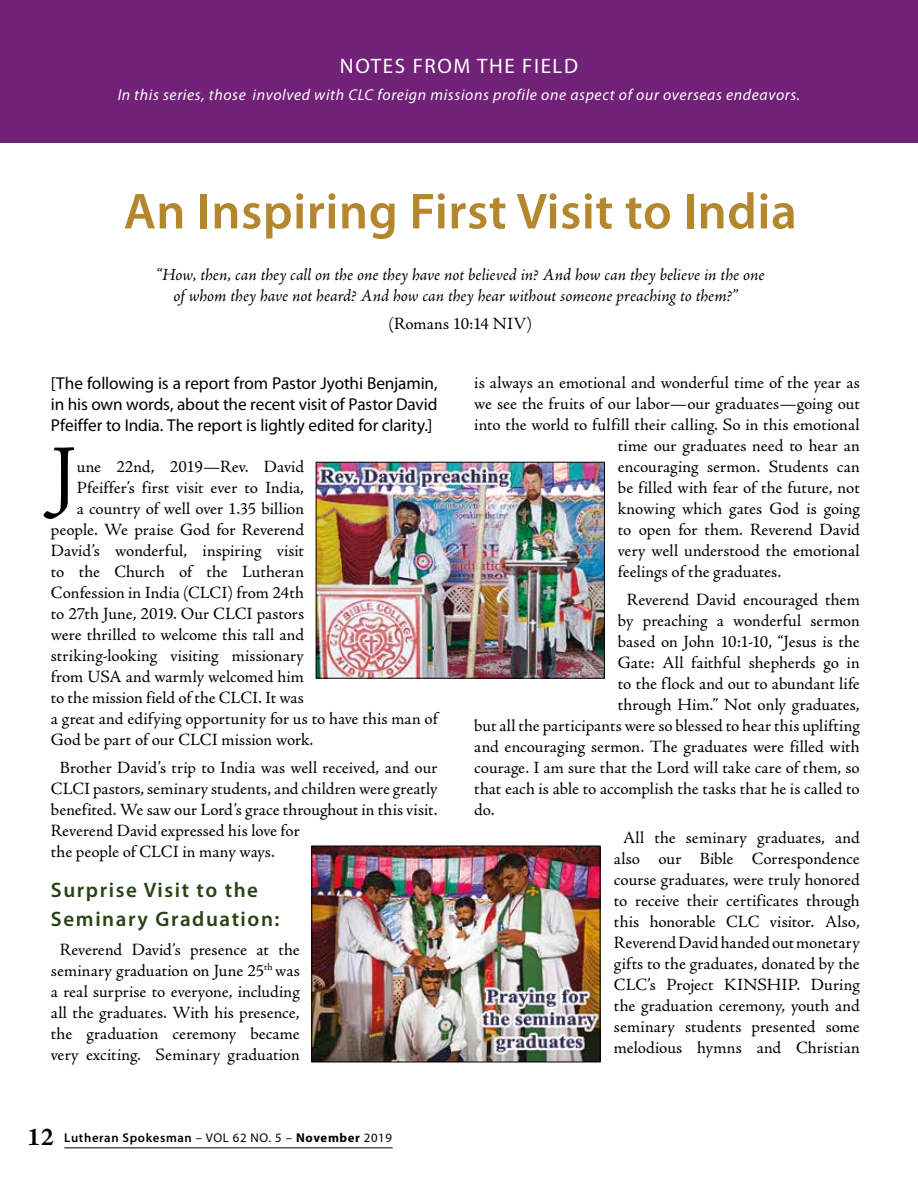
<style>
.page{position:relative;width:918px;height:1188px;background:#fff}
.page>*{position:absolute;margin:0;border:0;box-sizing:border-box;transform-origin:0 0}
.t1{font:81.45px "Adobe Jenson Pro";color:#000}
.t2{font:600 51px "Myriad Pro";letter-spacing:.01em;color:#b4872e}
.t3{font:600 21px/28.5px "Myriad Pro";letter-spacing:.075em;color:#294215}
.t4{font:21px "Myriad Pro";letter-spacing:.075em;color:#fff}
.t5{font:17.25px/21px "Adobe Jenson Pro";color:#000;text-align:center}
.t6{font:italic 17.25px/21px "Adobe Jenson Pro";letter-spacing:.005em;color:#000;text-align:center}
.t7{font:17.25px/21px "Myriad Pro";letter-spacing:-.005em;color:#000;text-align:justify}
.t8{font:italic 15.75px "Myriad Pro";letter-spacing:.04em;color:#fff}
.t9{font:600 12.75px "Myriad Pro";letter-spacing:.05em;color:#000}
.s1{font-family:"Adobe Jenson Pro";font-weight:700;font-size:25.5px}
.s2{font-weight:400}
.s3{font-weight:700}
</style>
<div class="page">
<div style="left:0;top:0;width:918px;height:142px;background:#712177"></div>
<hr style="left:64px;top:1147px;width:329px;height:1px;background:#000">
<img style="left:313px;top:848px;width:286px;height:212px">
<div style="left:311px;top:846px;width:290px;height:216px;border:1px solid #000"></div>
<img style="left:318px;top:464px;width:285px;height:213px">
<div style="left:316px;top:462px;width:289px;height:217px;border:1px solid #000"></div>
<p class="t4" style="left:340px;top:55px;width:240px">NOTES FROM THE FIELD</p>
<p class="t8" style="left:118px;top:86px;width:684px">In this series, those involved with CLC foreign missions profile one aspect of our overseas endeavors.</p>
<h2 class="t2" style="left:124px;top:183px;width:675px">An Inspiring First Visit to India</h2>
<p class="t6" style="left:156px;top:265px;width:610px">“How, then, can they call on the one they have not believed in? And how can they believe in the one of whom they have not heard? And how can they hear without someone preaching to them?”</p>
<p class="t5" style="left:389px;top:313px;width:145px">(Romans 10:14 NIV)</p>
<p class="t7" style="left:51px;top:373px;width:388px">[The following is a report from Pastor Jyothi Benjamin, in his own words, about the recent visit of Pastor David Pfeiffer to India. The report is lightly edited for clarity.]</p>
<h1 class="t1" style="left:51px;top:429px;width:27px">J</h1>
<p class="t5" style="left:77px;top:456px;width:229px">une 22nd, 2019—Rev. David</p>
<p class="t5" style="left:77px;top:477px;width:229px">Pfeiffer’s first visit ever to India,</p>
<p class="t5" style="left:77px;top:498px;width:229px">a country of well over 1.35 billion</p>
<p class="t5" style="left:51px;top:519px;width:255px">people. We praise God for Reverend</p>
<p class="t5" style="left:51px;top:540px;width:255px">David’s wonderful, inspiring visit</p>
<p class="t5" style="left:51px;top:561px;width:255px">to the Church of the Lutheran</p>
<p class="t5" style="left:51px;top:582px;width:255px">Confession in India (CLCI) from 24th</p>
<p class="t5" style="left:51px;top:603px;width:255px">to 27th June, 2019. Our CLCI pastors</p>
<p class="t5" style="left:51px;top:624px;width:255px">were thrilled to welcome this tall and</p>
<p class="t5" style="left:51px;top:645px;width:255px">striking-looking visiting missionary</p>
<p class="t5" style="left:51px;top:666px;width:255px">from USA and warmly welcomed him</p>
<p class="t5" style="left:51px;top:687px;width:255px">to the mission field of the CLCI. It was</p>
<p class="t5" style="left:51px;top:708px;width:388px">a great and edifying opportunity for us to have this man of</p>
<p class="t5" style="left:51px;top:729px;width:264px">God be part of our CLCI mission work.</p>
<p class="t5" style="left:51px;top:757px;width:388px;text-align:left;text-indent:9px">Brother David’s trip to India was well received, and our CLCI pastors, seminary students, and children were greatly benefited. We saw our Lord’s grace throughout in this visit.<br>Reverend David expressed his love for<br>the people of CLCI in many ways.</p>
<p class="t3" style="left:51px;top:876px;width:230px">Surprise Visit to the<br>Seminary Graduation:</p>
<p class="t5" style="left:51px;top:939px;width:250px">Reverend David’s presence at the seminary graduation on June 25<sup>th</sup> was a real surprise to everyone, including all the graduates. With his presence, the graduation ceremony became very exciting. Seminary graduation</p>
<p class="t9" style="left:27px;top:1131px;width:367px"><span class="s1">12</span> Lutheran Spokesman <span class="s2">– VOL 62 NO. 5 –</span> <span class="s3">November</span> <span class="s2">2019</span></p>
<p class="t5" style="left:474px;top:373px;width:387px">is always an emotional and wonderful time of the year as</p>
<p class="t5" style="left:474px;top:394px;width:387px">we see the fruits of our labor—our graduates—going out</p>
<p class="t5" style="left:474px;top:415px;width:387px">into the world to fulfill their calling. So in this emotional</p>
<p class="t5" style="left:618px;top:436px;width:243px">time our graduates need to hear an</p>
<p class="t5" style="left:618px;top:457px;width:243px">encouraging sermon. Students can</p>
<p class="t5" style="left:618px;top:478px;width:243px">be filled with fear of the future, not</p>
<p class="t5" style="left:618px;top:499px;width:243px">knowing which gates God is going</p>
<p class="t5" style="left:618px;top:520px;width:243px">to open for them. Reverend David</p>
<p class="t5" style="left:618px;top:541px;width:243px">very well understood the emotional</p>
<p class="t5" style="left:618px;top:562px;width:165px">feelings of the graduates.</p>
<p class="t5" style="left:627px;top:589px;width:234px">Reverend David encouraged them</p>
<p class="t5" style="left:618px;top:610px;width:243px">by preaching a wonderful sermon</p>
<p class="t5" style="left:618px;top:631px;width:243px">based on John 10:1-10, “Jesus is the</p>
<p class="t5" style="left:618px;top:652px;width:243px">Gate: All faithful shepherds go in</p>
<p class="t5" style="left:618px;top:673px;width:243px">to the flock and out to abundant life</p>
<p class="t5" style="left:618px;top:694px;width:243px">through Him.” Not only graduates,</p>
<p class="t5" style="left:474px;top:715px;width:387px">but all the participants were so blessed to hear this uplifting</p>
<p class="t5" style="left:474px;top:736px;width:387px">and encouraging sermon. The graduates were filled with</p>
<p class="t5" style="left:474px;top:757px;width:387px">courage. I am sure that the Lord will take care of them, so</p>
<p class="t5" style="left:474px;top:778px;width:387px">that each is able to accomplish the tasks that he is called to</p>
<p class="t5" style="left:474px;top:799px;width:22px">do.</p>
<p class="t5" style="left:614px;top:827px;width:247px">All the seminary graduates, and also our Bible Correspondence course graduates, were truly honored to receive their certificates through this honorable CLC visitor. Also, Reverend David handed out monetary gifts to the graduates, donated by the CLC’s Project KINSHIP. During the graduation ceremony, youth and seminary students presented some melodious hymns and Christian</p>
</div>
